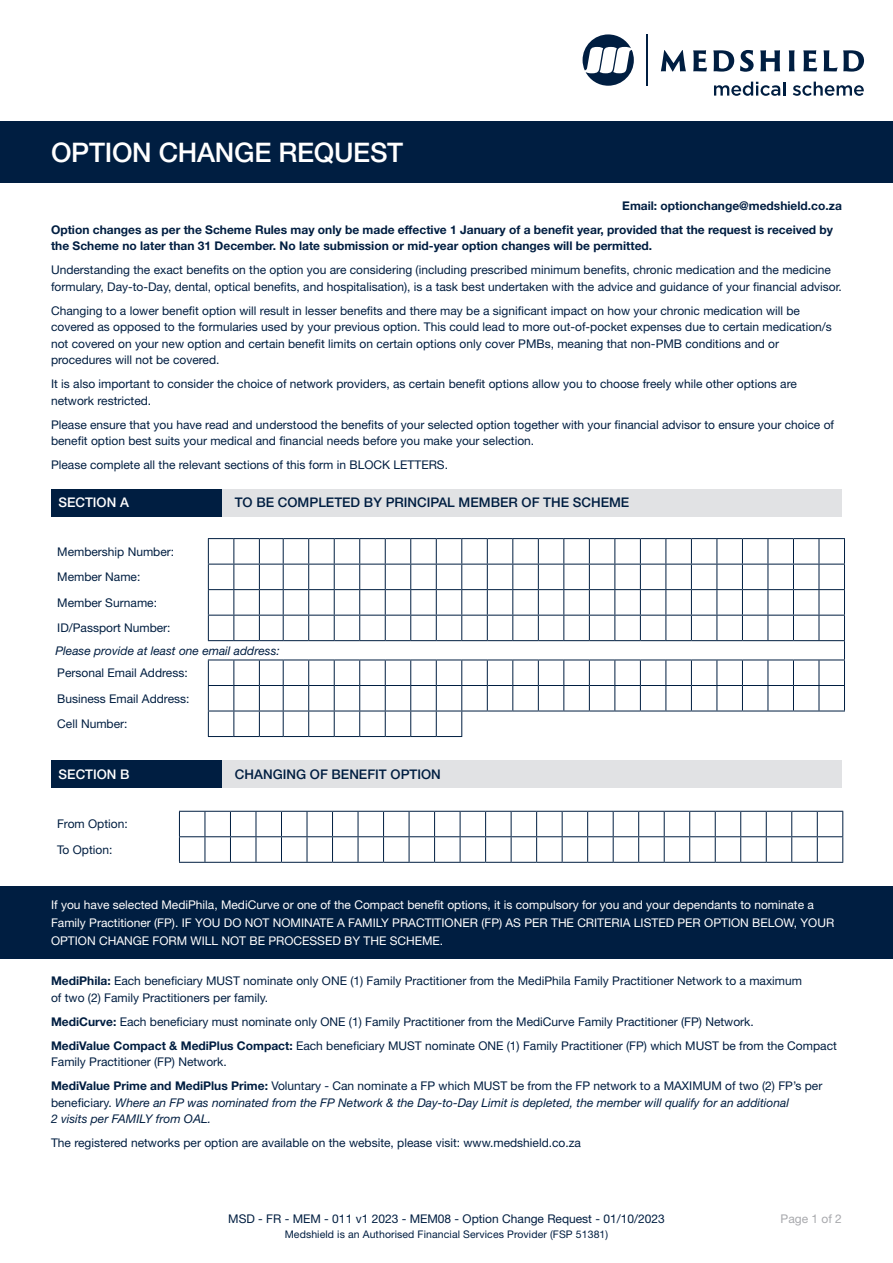
<style>
.page{position:relative;width:893px;height:1263px;background:#fff}
.page>*{position:absolute;margin:0;border:0;box-sizing:border-box;transform-origin:0 0}
.t1{font:500 27px "Helvetica Neue LT Std";letter-spacing:-.01em;color:#fff}
.t2{font:500 13.35px "Helvetica Neue LT Std";color:#001e41}
.t3{font:500 13.35px "Helvetica Neue LT Std";color:#fff}
.t4{font:12px/16.5px "Helvetica Neue LT Std";color:#001e41}
.t5{font:12px/18px "Helvetica Neue LT Std";color:#fff}
.t6{font:700 12px/16.5px "Helvetica Neue LT Std";color:#001e41}
.t7{font:italic 12px/16.5px "Helvetica Neue LT Std";color:#001e41}
.t8{font:12px "Helvetica Neue LT Std";color:#a8a9ad}
.t9{font:10.5px "Helvetica Neue LT Std";letter-spacing:.01em;color:#001e41}
.s1{font-weight:700}
.s2{font-style:normal}
</style>
<div class="page">
<div style="left:0;top:121px;width:893px;height:62px;background:#001e41"></div>
<hr style="left:646px;top:34px;width:1px;height:52px;background:#001e41">
<svg style="left:583px;top:34px;width:51px;height:52px"></svg>
<svg style="left:714px;top:82px;width:71px;height:14px"></svg>
<svg style="left:793px;top:82px;width:71px;height:14px"></svg>
<svg style="left:661px;top:50px;width:25px;height:22px"></svg>
<svg style="left:693px;top:50px;width:14px;height:21px"></svg>
<svg style="left:713px;top:50px;width:21px;height:22px"></svg>
<svg style="left:740px;top:50px;width:14px;height:22px"></svg>
<svg style="left:760px;top:50px;width:20px;height:21px"></svg>
<svg style="left:789px;top:50px;width:6px;height:21px"></svg>
<svg style="left:803px;top:50px;width:14px;height:21px"></svg>
<svg style="left:823px;top:50px;width:41px;height:22px"></svg>
<div style="left:51px;top:489px;width:171px;height:27px;background:#001e41"></div>
<div style="left:222px;top:489px;width:620px;height:27px;background:#e1e2e4"></div>
<div style="left:51px;top:761px;width:171px;height:27px;background:#001e41"></div>
<div style="left:222px;top:761px;width:620px;height:27px;background:#e1e2e4"></div>
<svg style="left:208px;top:538px;width:637px;height:199px"></svg>
<svg style="left:179px;top:811px;width:664px;height:52px"></svg>
<div style="left:0;top:886px;width:893px;height:72px;background:#001e41"></div>
<h1 class="t1" style="left:51px;top:136px;width:354px">OPTION CHANGE REQUEST</h1>
<p class="t6" style="left:622px;top:197px;width:221px">Email: optionchange@medshield.co.za</p>
<p class="t6" style="left:51px;top:221px;width:784px">Option changes as per the Scheme Rules may only be made effective 1 January of a benefit year, provided that the request is received by the Scheme no later than 31 December. No late submission or mid-year option changes will be permitted.</p>
<p class="t4" style="left:51px;top:262px;width:792px">Understanding the exact benefits on the option you are considering (including prescribed minimum benefits, chronic medication and the medicine formulary, Day-to-Day, dental, optical benefits, and hospitalisation), is a task best undertaken with the advice and guidance of your financial advisor.</p>
<p class="t4" style="left:51px;top:302px;width:782px">Changing to a lower benefit option will result in lesser benefits and there may be a significant impact on how your chronic medication will be covered as opposed to the formularies used by your previous option. This could lead to more out-of-pocket expenses due to certain medication/s not covered on your new option and certain benefit limits on certain options only cover PMBs, meaning that non-PMB conditions and or procedures will not be covered.</p>
<p class="t4" style="left:51px;top:376px;width:747px">It is also important to consider the choice of network providers, as certain benefit options allow you to choose freely while other options are network restricted.</p>
<p class="t4" style="left:51px;top:416px;width:785px">Please ensure that you have read and understood the benefits of your selected option together with your financial advisor to ensure your choice of benefit option best suits your medical and financial needs before you make your selection.</p>
<p class="t4" style="left:51px;top:457px;width:398px">Please complete all the relevant sections of this form in BLOCK LETTERS.</p>
<p class="t3" style="left:58px;top:495px;width:72px">SECTION A</p>
<p class="t2" style="left:235px;top:495px;width:396px">TO BE COMPLETED BY PRINCIPAL MEMBER OF THE SCHEME</p>
<p class="t4" style="left:57px;top:538px;width:118px;line-height:25.5px">Membership Number:<br>Member Name:<br>Member Surname:<br>ID/Passport Number:</p>
<p class="t7" style="left:55px;top:642px;width:226px">Please provide at least one email address:</p>
<p class="t4" style="left:57px;top:660px;width:134px;line-height:25.5px">Personal Email Address:<br>Business Email Address:<br>Cell Number:</p>
<p class="t3" style="left:59px;top:766px;width:73px">SECTION B</p>
<p class="t2" style="left:235px;top:766px;width:207px">CHANGING OF BENEFIT OPTION</p>
<p class="t4" style="left:57px;top:811px;width:72px;line-height:25.5px">From Option:<br>To Option:</p>
<p class="t5" style="left:51px;top:895px;width:785px">If you have selected MediPhila, MediCurve or one of the Compact benefit options, it is compulsory for you and your dependants to nominate a<br>Family Practitioner (FP). IF YOU DO NOT NOMINATE A FAMILY PRACTITIONER (FP) AS PER THE CRITERIA LISTED PER OPTION BELOW, YOUR<br>OPTION CHANGE FORM WILL NOT BE PROCESSED BY THE SCHEME.</p>
<p class="t4" style="left:51px;top:973px;width:752px"><span class="s1">MediPhila:</span> Each beneficiary MUST nominate only ONE (1) Family Practitioner from the MediPhila Family Practitioner Network to a maximum of two (2) Family Practitioners per family.</p>
<p class="t4" style="left:51px;top:1009px;width:787px;line-height:24px"><span class="s1">MediCurve:</span> Each beneficiary must nominate only ONE (1) Family Practitioner from the MediCurve Family Practitioner (FP) Network.<br><span class="s1">MediValue Compact &amp; MediPlus Compact:</span> Each beneficiary MUST nominate ONE (1) Family Practitioner (FP) which MUST be from the Compact</p>
<p class="t4" style="left:51px;top:1050px;width:773px;line-height:24px">Family Practitioner (FP) Network.<br><span class="s1">MediValue Prime and MediPlus Prime:</span> Voluntary - Can nominate a FP which MUST be from the FP network to a MAXIMUM of two (2) FP’s per</p>
<p class="t7" style="left:51px;top:1094px;width:739px"><span class="s2">beneficiary.</span> Where an FP was nominated from the FP Network &amp; the Day-to-Day Limit is depleted, the member will qualify for an additional<br>2 visits per FAMILY from OAL.</p>
<p class="t4" style="left:51px;top:1135px;width:532px">The registered networks per option are available on the website, please visit: www.medshield.co.za</p>
<p class="t4" style="left:228px;top:1210px;width:438px">MSD - FR - MEM - 011 v1 2023 - MEM08 - Option Change Request - 01/10/2023</p>
<p class="t9" style="left:285px;top:1228px;width:325px">Medshield is an Authorised Financial Services Provider (FSP 51381)</p>
<p class="t8" style="left:781px;top:1212px;width:63px">Page 1 of 2</p>
</div>
